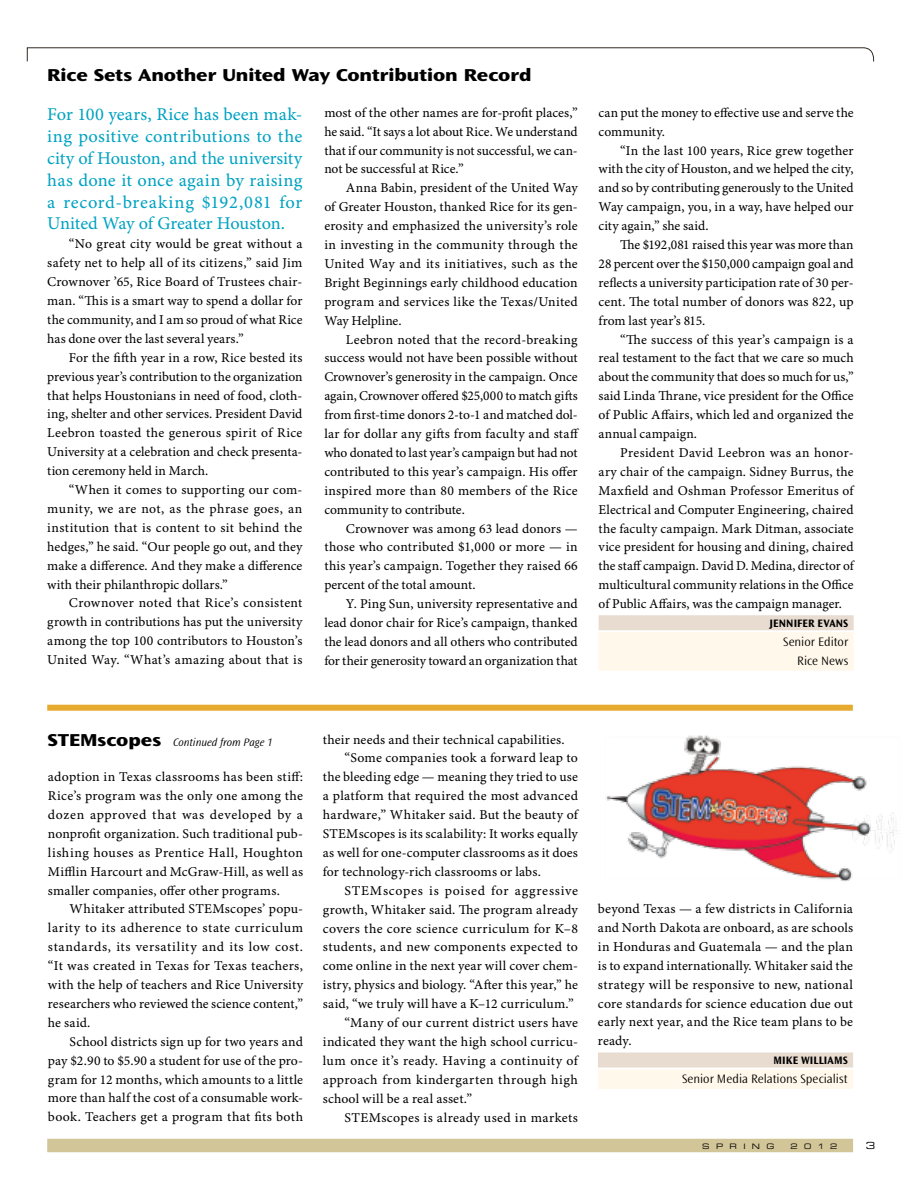
<style>
.page{position:relative;width:918px;height:1188px;background:#fff}
.page>*{position:absolute;margin:0;border:0;box-sizing:border-box;transform-origin:0 0}
.t1{font:18px/21.9px "Minion Pro Capt";letter-spacing:.005em;color:#00a2c2;text-align:justify}
.t2{font:800 expanded 18px "Ocean Sans Std";color:#000}
.t3{font:13.5px/18.9px "Minion Pro Capt";letter-spacing:.01em;color:#000;text-align:justify}
.t4{font:13.5px "Minion Pro Capt";letter-spacing:.03em;color:#000}
.t5{font:13.5px "Minion Pro Capt";letter-spacing:.055em;color:#000}
.t6{font:300 12.75px/19px "Ocean Sans Std";color:#000;text-align:right}
.t7{font:italic 300 11.25px "Ocean Sans Std";color:#000}
.t8{font:700 11.25px "Ocean Sans Std";letter-spacing:.005em;color:#000}
.t9{font:9.75px "Eurostile LT Std Ex 2";color:#000}
.t10{font:7.5px "Eurostile LT Std Ex 2";letter-spacing:.85em;color:#000}
.s1{font-weight:800;font-style:normal;font-stretch:expanded;font-size:18px}
</style>
<div class="page">
<svg style="left:27px;top:47px;width:848px;height:15px"></svg>
<img style="left:605px;top:735px;width:293px;height:146px">
<div style="left:47px;top:1139px;width:806px;height:13px;background:#d2c598"></div>
<div style="left:599px;top:615px;width:255px;height:15px;background:#e8dbd0"></div>
<div style="left:599px;top:632px;width:255px;height:20px;background:#fff8eb"></div>
<div style="left:599px;top:651px;width:255px;height:20px;background:#fff8eb"></div>
<div style="left:47px;top:705px;width:806px;height:6px;background:#e5aa2e"></div>
<div style="left:598px;top:1053px;width:255px;height:15px;background:#e8dbd0"></div>
<div style="left:598px;top:1069px;width:255px;height:20px;background:#fff8eb"></div>
<h1 class="t2" style="left:47px;top:64px;width:486px">Rice Sets Another United Way Contribution Record</h1>
<h1 class="t1" style="left:47px;top:104px;width:257px">For 100 years, Rice has been mak&shy;ing positive contributions to the city of Houston, and the university has done it once again by raising a record-breaking $192,081 for United Way of Greater Houston.</h1>
<p class="t3" style="left:47px;top:235px;width:257px;text-indent:22px">“No great city would be great without a safety net to help all of its citizens,” said Jim Crownover ’65, Rice Board of Trustees chair&shy;man. “This is a smart way to spend a dollar for the community, and I am so proud of what Rice has done over the last several years.”</p>
<p class="t3" style="left:47px;top:349px;width:257px;text-indent:22px">For the fifth year in a row, Rice bested its previous year’s contribution to the organization that helps Houstonians in need of food, cloth&shy;ing, shelter and other services. President David Leebron toasted the generous spirit of Rice University at a celebration and check presenta&shy;tion ceremony held in March.</p>
<p class="t3" style="left:47px;top:481px;width:257px;text-indent:22px">“When it comes to supporting our com&shy;munity, we are not, as the phrase goes, an institution that is content to sit behind the hedges,” he said. “Our people go out, and they make a difference. And they make a difference with their philanthropic dollars.”</p>
<p class="t3" style="left:47px;top:594px;width:257px;text-indent:22px">Crownover noted that Rice’s consistent growth in contributions has put the university among the top 100 contributors to Houston’s United Way. “What’s amazing about that is</p>
<p class="t3" style="left:324px;top:104px;width:255px">most of the other names are for-profit places,” he said. “It says a lot about Rice. We understand that if our community is not successful, we can&shy;not be successful at Rice.”</p>
<p class="t3" style="left:324px;top:179px;width:255px;text-indent:22px">Anna Babin, president of the United Way of Greater Houston, thanked Rice for its gen&shy;erosity and emphasized the university’s role in investing in the community through the United Way and its initiatives, such as the Bright Beginnings early childhood education program and services like the Texas/United Way Helpline.</p>
<p class="t3" style="left:324px;top:330px;width:256px;text-indent:22px">Leebron noted that the record-breaking success would not have been possible without Crownover’s generosity in the campaign. Once again, Crownover offered $25,000 to match gifts from first-time donors 2-to-1 and matched dol&shy;lar for dollar any gifts from faculty and staff who donated to last year’s campaign but had not contributed to this year’s campaign. His offer inspired more than 80 members of the Rice community to contribute.</p>
<p class="t3" style="left:324px;top:519px;width:255px;text-indent:22px">Crownover was among 63 lead donors — those who contributed $1,000 or more — in this year’s campaign. Together they raised 66 percent of the total amount.</p>
<p class="t3" style="left:324px;top:595px;width:255px;text-indent:22px">Y. Ping Sun, university representative and lead donor chair for Rice’s campaign, thanked the lead donors and all others who contributed for their generosity toward an organization that</p>
<p class="t3" style="left:599px;top:104px;width:257px">can put the money to effective use and serve the community.</p>
<p class="t3" style="left:599px;top:141px;width:257px;text-indent:22px">“In the last 100 years, Rice grew together with the city of Houston, and we helped the city, and so by contributing generously to the United Way campaign, you, in a way, have helped our city again,” she said.</p>
<p class="t3" style="left:599px;top:236px;width:257px;text-indent:22px">The $192,081 raised this year was more than 28 percent over the $150,000 campaign goal and reflects a university participation rate of 30 per&shy;cent. The total number of donors was 822, up from last year’s 815.</p>
<p class="t3" style="left:599px;top:330px;width:257px;text-indent:22px">“The success of this year’s campaign is a real testament to the fact that we care so much about the community that does so much for us,” said Linda Thrane, vice president for the Office of Public Affairs, which led and organized the annual campaign.</p>
<p class="t3" style="left:599px;top:444px;width:257px;text-indent:22px">President David Leebron was an honor&shy;ary chair of the campaign. Sidney Burrus, the Maxfield and Oshman Professor Emeritus of Electrical and Computer Engineering, chaired the faculty campaign. Mark Ditman, associate vice president for housing and dining, chaired the staff campaign. David D. Medina, director of multicultural community relations in the Office of Public Affairs, was the campaign manager.</p>
<p class="t8" style="left:770px;top:617px;width:80px">JENNIFER EVANS</p>
<p class="t6" style="left:783px;top:633px;width:67px">Senior Editor<br>Rice News</p>
<p class="t7" style="left:48px;top:736px;width:226px"><span class="s1">STEMscopes</span> Continued from Page 1</p>
<p class="t3" style="left:323px;top:730px;width:243px">their needs and their technical capabilities.</p>
<p class="t3" style="left:345px;top:749px;width:235px">“Some companies took a forward leap to</p>
<p class="t3" style="left:323px;top:768px;width:257px">the bleeding edge — meaning they tried to use</p>
<p class="t3" style="left:323px;top:787px;width:257px">a platform that required the most advanced</p>
<p class="t3" style="left:323px;top:806px;width:257px">hardware,” Whitaker said. But the beauty of</p>
<p class="t3" style="left:323px;top:825px;width:257px">STEMscopes is its scalability: It works equally</p>
<p class="t3" style="left:323px;top:844px;width:257px">as well for one-computer classrooms as it does</p>
<p class="t3" style="left:323px;top:863px;width:219px">for technology-rich classrooms or labs.</p>
<p class="t5" style="left:345px;top:882px;width:235px">STEMscopes is poised for aggressive</p>
<p class="t3" style="left:323px;top:901px;width:257px">growth, Whitaker said. The program already</p>
<p class="t3" style="left:323px;top:919px;width:257px">covers the core science curriculum for K–8</p>
<p class="t3" style="left:323px;top:938px;width:257px">students, and new components expected to</p>
<p class="t3" style="left:323px;top:957px;width:257px">come online in the next year will cover chem-</p>
<p class="t3" style="left:323px;top:976px;width:257px">istry, physics and biology. “After this year,” he</p>
<p class="t3" style="left:323px;top:995px;width:252px">said, “we truly will have a K–12 curriculum.”</p>
<p class="t3" style="left:345px;top:1014px;width:235px">“Many of our current district users have</p>
<p class="t3" style="left:323px;top:1033px;width:257px">indicated they want the high school curricu-</p>
<p class="t3" style="left:323px;top:1052px;width:257px">lum once it’s ready. Having a continuity of</p>
<p class="t4" style="left:323px;top:1071px;width:257px">approach from kindergarten through high</p>
<p class="t3" style="left:323px;top:1090px;width:151px">school will be a real asset.”</p>
<p class="t3" style="left:345px;top:1108px;width:235px">STEMscopes is already used in markets</p>
<p class="t3" style="left:48px;top:768px;width:257px">adoption in Texas classrooms has been stiff:<br>Rice’s program was the only one among the dozen approved that was developed by a nonprofit organization. Such traditional pub&shy;lishing houses as Prentice Hall, Houghton Mifflin Harcourt and McGraw-Hill, as well as smaller companies, offer other programs.</p>
<p class="t3" style="left:48px;top:900px;width:257px;text-indent:22px">Whitaker attributed STEMscopes’ popu&shy;larity to its adherence to state curriculum standards, its versatility and its low cost. “It was created in Texas for Texas teachers, with the help of teachers and Rice University researchers who reviewed the science content,” he said.</p>
<p class="t3" style="left:48px;top:1033px;width:257px;text-indent:22px">School districts sign up for two years and pay $2.90 to $5.90 a student for use of the pro&shy;gram for 12 months, which amounts to a little more than half the cost of a consumable work&shy;book. Teachers get a program that fits both</p>
<p class="t3" style="left:598px;top:900px;width:257px">beyond Texas — a few districts in California and North Dakota are onboard, as are schools in Honduras and Guatemala — and the plan is to expand internationally. Whitaker said the strategy will be responsive to new, national core standards for science education due out early next year, and the Rice team plans to be ready.</p>
<p class="t8" style="left:774px;top:1054px;width:76px">MIKE WILLIAMS</p>
<p class="t6" style="left:682px;top:1070px;width:167px">Senior Media Relations Specialist</p>
<p class="t10" style="left:702px;top:1141px;width:74px">Spr ing</p>
<p class="t10" style="left:791px;top:1141px;width:49px">2012</p>
<p class="t9" style="left:866px;top:1139px;width:11px">3</p>
</div>
